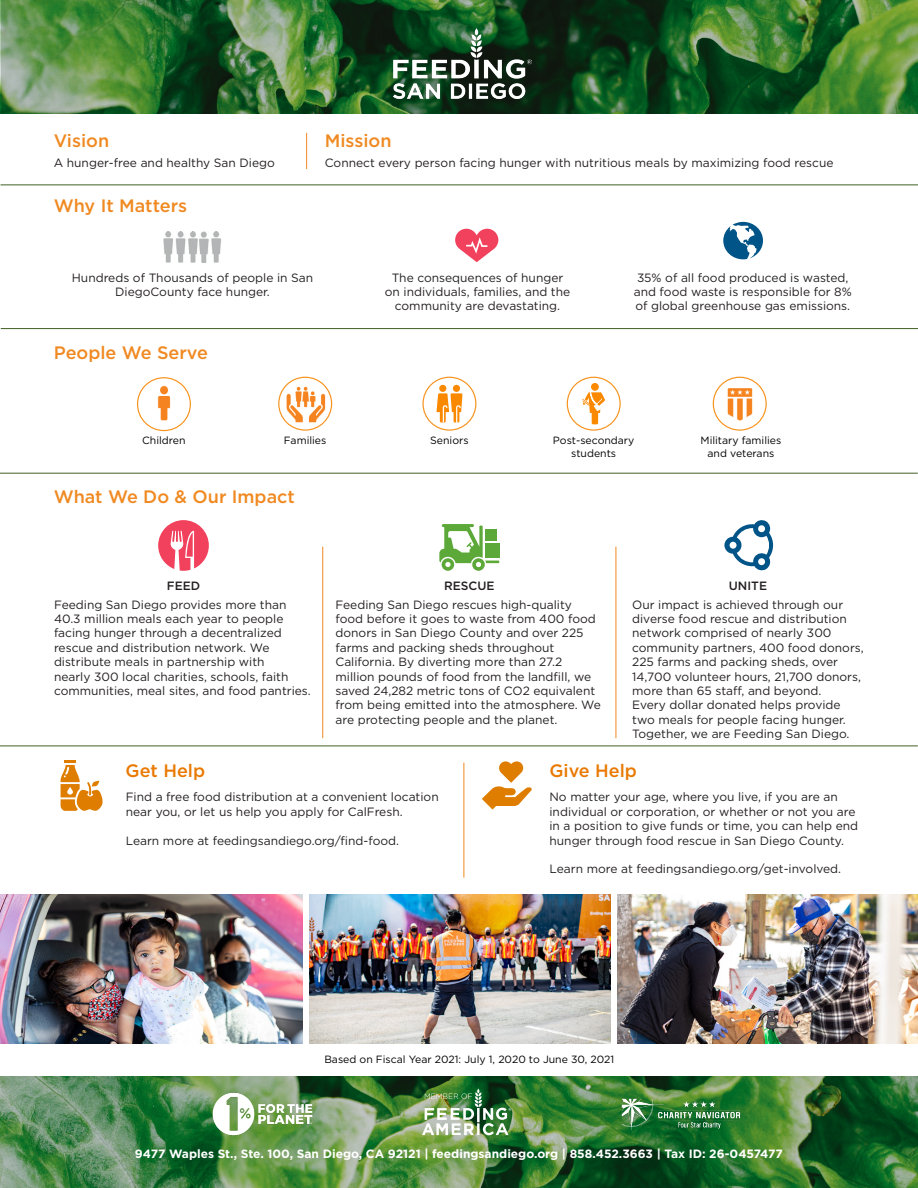
<style>
.page{position:relative;width:918px;height:1188px;background:#fff}
.page>*{position:absolute;margin:0;border:0;box-sizing:border-box;transform-origin:0 0}
.t1{font:500 18px "Gotham";color:#f08921}
.t2{font:500 18px "Gotham";color:#e97900}
.t3{font:12px/14.4px "Gotham";color:#231f20}
.t4{font:700 12px "Gotham";color:#fff}
.t5{font:500 12px "Gotham";color:#231f20}
.t6{font:10.5px/12.6px "Gotham";color:#000;text-align:center}
</style>
<div class="page">
<svg style="left:0;top:1077px;width:918px;height:111px;background:#427c42"></svg>
<svg style="left:1px;top:0;width:917px;height:113px;background:#336931"></svg>
<img style="left:164px;top:232px;width:57px;height:30px">
<hr style="left:0;top:473px;width:918px;height:1px;background:#415f25">
<hr style="left:0;top:185px;width:918px;height:1px;background:#415f25">
<svg style="left:137px;top:377px;width:54px;height:54px"></svg>
<svg style="left:278px;top:377px;width:54px;height:54px"></svg>
<svg style="left:713px;top:377px;width:54px;height:54px"></svg>
<hr style="left:1px;top:328px;width:917px;height:1px;background:#415f25">
<svg style="left:723px;top:222px;width:40px;height:37px"></svg>
<svg style="left:455px;top:229px;width:43px;height:33px"></svg>
<hr style="left:616px;top:547px;width:1px;height:191px;background:#f08921">
<hr style="left:464px;top:763px;width:1px;height:115px;background:#f08921">
<hr style="left:322px;top:547px;width:1px;height:191px;background:#f08921">
<hr style="left:306px;top:133px;width:1px;height:36px;background:#f08921">
<hr style="left:0;top:746px;width:918px;height:1px;background:#415f25">
<svg style="left:422px;top:377px;width:54px;height:54px"></svg>
<svg style="left:567px;top:377px;width:54px;height:54px"></svg>
<img style="left:386px;top:29px;width:146px;height:70px">
<svg style="left:158px;top:520px;width:51px;height:51px"></svg>
<svg style="left:439px;top:524px;width:60px;height:47px"></svg>
<div style="left:485px;top:544px;width:14px;height:14px;background:#5ca838"></div>
<div style="left:485px;top:530px;width:11px;height:11px;background:#5ca838"></div>
<svg style="left:724px;top:520px;width:50px;height:51px"></svg>
<img style="left:1px;top:894px;width:301px;height:149px">
<img style="left:309px;top:894px;width:302px;height:149px">
<img style="left:617px;top:894px;width:301px;height:149px">
<img style="left:422px;top:1089px;width:89px;height:46px">
<img style="left:213px;top:1093px;width:99px;height:42px">
<img style="left:621px;top:1098px;width:123px;height:32px">
<svg style="left:60px;top:760px;width:43px;height:51px"></svg>
<svg style="left:482px;top:761px;width:50px;height:49px"></svg>
<p class="t1" style="left:54px;top:129px;width:57px">Vision</p>
<p class="t3" style="left:54px;top:155px;width:223px">A hunger-free and healthy San Diego</p>
<p class="t1" style="left:54px;top:194px;width:135px">Why It Matters</p>
<p class="t1" style="left:325px;top:129px;width:68px">Mission</p>
<p class="t3" style="left:325px;top:155px;width:510px">Connect every person facing hunger with nutritious meals by maximizing food rescue</p>
<p class="t3" style="left:72px;top:270px;width:243px;text-align:center">Hundreds of Thousands of people in San<br>DiegoCounty face hunger.</p>
<p class="t3" style="left:637px;top:270px;width:213px">35% of all food produced is wasted,</p>
<p class="t3" style="left:385px;top:270px;width:187px;text-align:center">The consequences of hunger on individuals, families, and the community are devastating.</p>
<p class="t3" style="left:634px;top:284px;width:220px">and food waste is responsible for 8%</p>
<p class="t3" style="left:635px;top:299px;width:216px">of global greenhouse gas emissions.</p>
<p class="t1" style="left:54px;top:341px;width:156px">People We Serve</p>
<p class="t6" style="left:142px;top:434px;width:45px">Children</p>
<p class="t6" style="left:284px;top:433px;width:44px">Families</p>
<p class="t6" style="left:701px;top:434px;width:82px">Military families and veterans</p>
<p class="t6" style="left:430px;top:434px;width:40px">Seniors</p>
<p class="t6" style="left:553px;top:434px;width:83px">Post-secondary students</p>
<p class="t1" style="left:54px;top:485px;width:243px">What We Do &amp; Our Impact</p>
<p class="t5" style="left:444px;top:578px;width:52px">RESCUE</p>
<p class="t5" style="left:167px;top:578px;width:35px">FEED</p>
<p class="t5" style="left:729px;top:578px;width:40px">UNITE</p>
<p class="t3" style="left:54px;top:597px;width:258px">Feeding San Diego provides more than 40.3 million meals each year to people facing hunger through a decentralized rescue and distribution network. We distribute meals in partnership with<br>nearly 300 local charities, schools, faith communities, meal sites, and food pantries.</p>
<p class="t3" style="left:336px;top:597px;width:262px">Feeding San Diego rescues high-quality food before it goes to waste from 400 food donors in San Diego County and over 225 farms and packing sheds throughout</p>
<p class="t3" style="left:336px;top:654px;width:267px">California. By diverting more than 27.2 million pounds of food from the landfill, we saved 24,282 metric tons of CO2 equivalent from being emitted into the atmosphere. We are protecting people and the planet.</p>
<p class="t3" style="left:632px;top:597px;width:233px">Our impact is achieved through our diverse food rescue and distribution network comprised of nearly 300 community partners, 400 food donors, 225 farms and packing sheds, over 14,700 volunteer hours, 21,700 donors, more than 65 staff, and beyond.<br>Every dollar donated helps provide two meals for people facing hunger.<br>Together, we are Feeding San Diego.</p>
<p class="t2" style="left:126px;top:759px;width:81px">Get Help</p>
<p class="t3" style="left:126px;top:790px;width:314px">Find a free food distribution at a convenient location near you, or let us help you apply for CalFresh.</p>
<p class="t3" style="left:126px;top:833px;width:275px">Learn more at feedingsandiego.org/find-food.</p>
<p class="t2" style="left:550px;top:759px;width:89px">Give Help</p>
<p class="t3" style="left:550px;top:790px;width:310px">No matter your age, where you live, if you are an individual or corporation, or whether or not you are in a position to give funds or time, you can help end hunger through food rescue in San Diego County.</p>
<p class="t3" style="left:550px;top:862px;width:293px">Learn more at feedingsandiego.org/get-involved.</p>
<p class="t6" style="left:324px;top:1053px;width:291px">Based on Fiscal Year 2021: July 1, 2020 to June 30, 2021</p>
<p class="t4" style="left:135px;top:1145px;width:650px">9477 Waples St., Ste. 100, San Diego, CA 92121 | feedingsandiego.org | 858.452.3663 | Tax ID: 26-0457477</p>
</div>
